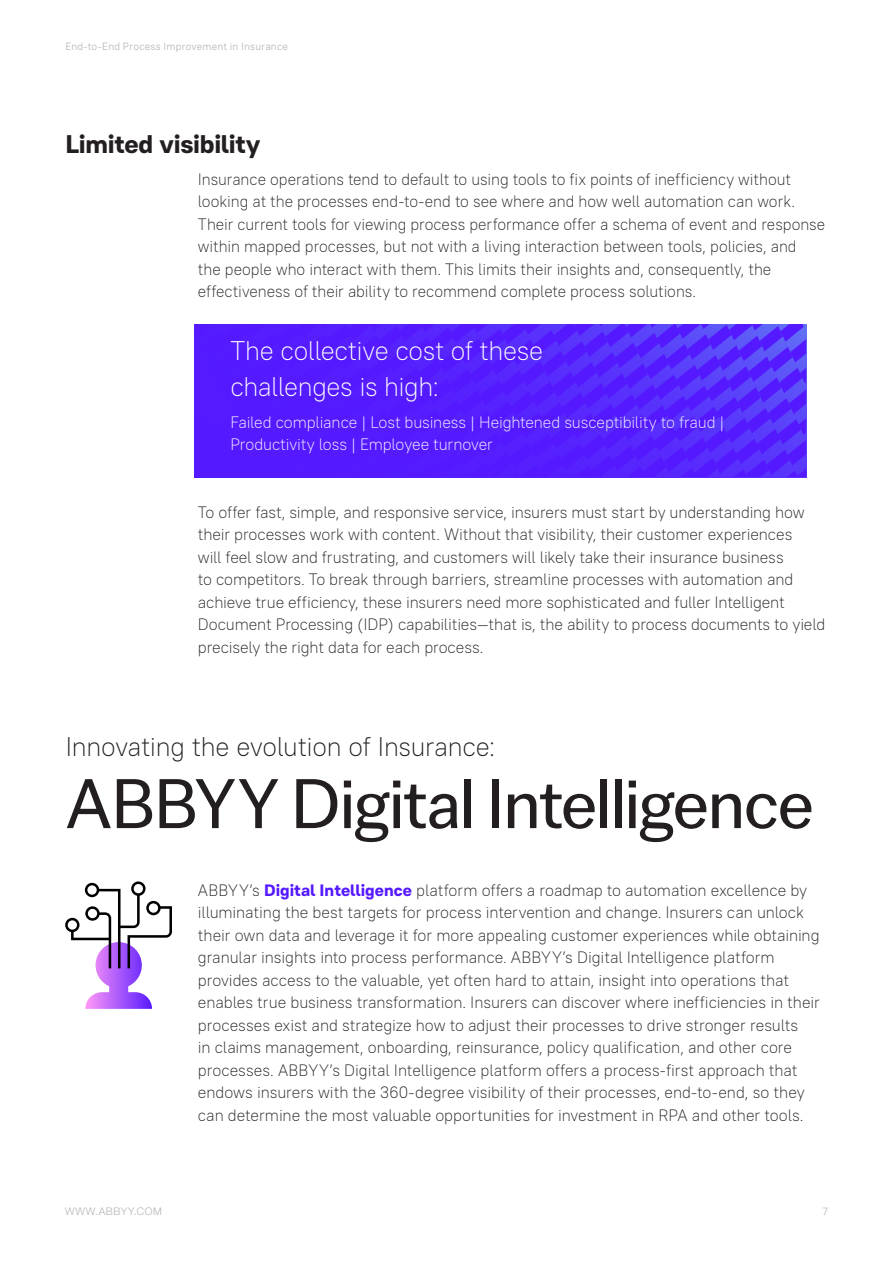
<style>
.page{position:relative;width:893px;height:1263px;background:#fff}
.page>*{position:absolute;margin:0;border:0;box-sizing:border-box;transform-origin:0 0}
.WP_H1_36_42_Bold{font:100 72px "Co Fo X Beta 1";letter-spacing:-.005em;color:#231f20}
.WP_Intro_18_24{font:200 27px/36px "PT Root";letter-spacing:-.015em;color:#fff}
.WP_Intro_18_24-2{font:200 27px "PT Root";letter-spacing:-.015em;color:#231f20}
.Text_11_15{font:700 25.5px "PT Root";letter-spacing:-.01em;color:#231f20}
.Text_11_15-2{font:200 16.5px/22.5px "PT Root";letter-spacing:-.005em;color:#231f20}
.WP_Intro_18_24-3{font:200 16.5px/22.5px "PT Root";letter-spacing:-.01em;color:#fff}
.t1{font:300 10.5px "PT Root";letter-spacing:.02em;color:#b3b3b3}
.t2{font:300 10.5px "Helvetica Neue LTW1 G";letter-spacing:.05em;color:#b3b3b3}
.s1{font-weight:700;color:#5519ff}
</style>
<div class="page">
<svg style="left:194px;top:324px;width:612px;height:153px;background:#5621fd"></svg>
<svg style="left:65px;top:881px;width:107px;height:128px"></svg>
<p class="t1" style="left:65px;top:39px;width:224px">End-to-End Process Improvement in Insurance</p>
<p class="Text_11_15" style="left:65px;top:128px;width:197px">Limited visibility</p>
<p class="Text_11_15-2" style="left:198px;top:167px;width:629px">Insurance operations tend to default to using tools to fix points of inefficiency without looking at the processes end-to-end to see where and how well automation can work.<br>Their current tools for viewing process performance offer a schema of event and response within mapped processes, but not with a living interaction between tools, policies, and<br>the people who interact with them. This limits their insights and, consequently, the effectiveness of their ability to recommend complete process solutions.</p>
<p class="WP_Intro_18_24" style="left:230px;top:332px;width:314px">The collective cost of these challenges is high:</p>
<p class="WP_Intro_18_24-3" style="left:230px;top:410px;width:496px">Failed compliance | Lost business | Heightened susceptibility to fraud |<br>Productivity loss | Employee turnover</p>
<p class="Text_11_15-2" style="left:198px;top:500px;width:629px">To offer fast, simple, and responsive service, insurers must start by understanding how their processes work with content. Without that visibility, their customer experiences<br>will feel slow and frustrating, and customers will likely take their insurance business<br>to competitors. To break through barriers, streamline processes with automation and achieve true efficiency, these insurers need more sophisticated and fuller Intelligent Document Processing (IDP) capabilities—that is, the ability to process documents to yield precisely the right data for each process.</p>
<p class="WP_Intro_18_24-2" style="left:65px;top:729px;width:431px">Innovating the evolution of Insurance:</p>
<p class="WP_H1_36_42_Bold" style="left:65px;top:761px;width:750px">ABBYY Digital Intelligence</p>
<p class="Text_11_15-2" style="left:198px;top:878px;width:623px">ABBYY’s <span class="s1">Digital Intelligence</span> platform offers a roadmap to automation excellence by illuminating the best targets for process intervention and change. Insurers can unlock their own data and leverage it for more appealing customer experiences while obtaining granular insights into process performance. ABBYY’s Digital Intelligence platform provides access to the valuable, yet often hard to attain, insight into operations that enables true business transformation. Insurers can discover where inefficiencies in their processes exist and strategize how to adjust their processes to drive stronger results<br>in claims management, onboarding, reinsurance, policy qualification, and other core processes. ABBYY’s Digital Intelligence platform offers a process-first approach that endows insurers with the 360-degree visibility of their processes, end-to-end, so they can determine the most valuable opportunities for investment in RPA and other tools.</p>
<p class="t2" style="left:65px;top:1205px;width:98px">WWW.ABBYY.COM</p>
<p class="t1" style="left:823px;top:1205px;width:6px">7</p>
</div>
